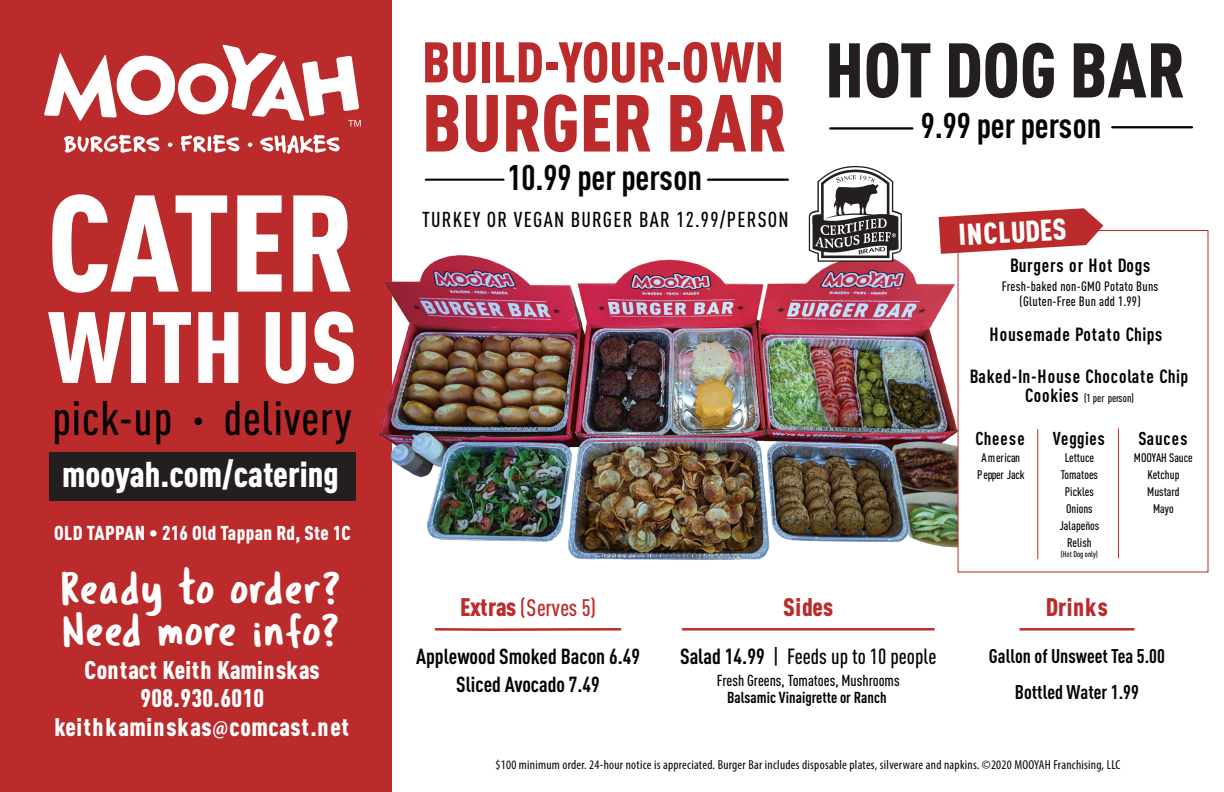
<style>
.page{position:relative;width:1224px;height:792px;background:#fff}
.page>*{position:absolute;margin:0;border:0;box-sizing:border-box;transform-origin:0 0}
.t1{font:900 condensed 135px "DIN Pro";letter-spacing:-.01em;color:#fff}
.t2{font:900 condensed 99.4px "DIN Pro";color:#fff}
.t3{font:900 condensed 79.4px "DIN Pro";color:#bc2b2b}
.t4{font:900 condensed 76px "DIN Pro";color:#231f20}
.t5{font:900 condensed 56.2px "DIN Pro";color:#bc2b2b}
.t6{font:48px/41.8px "Tragic Marker";letter-spacing:.02em;color:#fff}
.t7{font:500 condensed 47.8px "DIN Pro";letter-spacing:.02em;color:#040503}
.t8{font:900 condensed 35.4px "DIN Pro";color:#fff}
.t9{font:700 condensed 35.2px "DIN Pro";color:#040503}
.t10{font:900 condensed 29.6px "DIN Pro";color:#fff}
.t11{font:900 condensed 25.2px/28.4px "DIN Pro";letter-spacing:.015em;color:#fff;text-align:center}
.t12{font:900 condensed 25px "DIN Pro";letter-spacing:.03em;color:#bc2b2b}
.t13{font:500 condensed 23.6px "DIN Pro";letter-spacing:.005em;color:#bc2b2b}
.t14{font:700 condensed 21.6px/27.6px "DIN Pro";color:#040503;text-align:center}
.t15{font:500 condensed 21.6px "DIN Pro";color:#040503}
.t16{font:500 condensed 21.2px "DIN Pro";letter-spacing:.06em;color:#040503}
.t17{font:900 condensed 19.8px "DIN Pro";letter-spacing:.02em;color:#fff}
.t18{font:700 condensed 19.6px/36.8px "DIN Pro";color:#040503;text-align:center}
.t19{font:700 condensed 18.8px/41.4px "DIN Pro";letter-spacing:.04em;color:#040503;text-align:center}
.t20{font:700 condensed 18.4px "DIN Pro";letter-spacing:.045em;color:#040503}
.t21{font:700 condensed 18.4px "DIN Pro";letter-spacing:.025em;color:#040503}
.t22{font:500 condensed 15.8px "DIN Pro";color:#040503}
.t23{font:700 condensed 15.8px "DIN Pro";color:#040503}
.t24{font:500 condensed 13.4px/15.8px "DIN Pro";letter-spacing:.02em;color:#040503;text-align:center}
.t25{font:condensed 13px "Myriad Pro";letter-spacing:.02em;color:#040503}
.t26{font:500 condensed 12.4px/17px "DIN Pro";color:#040503;text-align:center}
.t27{font:500 condensed 12.4px/17px "DIN Pro";letter-spacing:-.02em;color:#040503;text-align:center}
.t28{font:500 condensed 11.2px "DIN Pro";color:#040503}
.t29{font:500 condensed 8.2px "DIN Pro";color:#040503}
.s1{font-size:23.2px}
.s2{font-family:"Myriad Pro";font-weight:700}
.s3{font-weight:700;font-size:18.8px}
.s4{font-weight:900;font-size:25px}
.s5{font-weight:700}
</style>
<div class="page">
<div style="left:0;top:0;width:392px;height:792px;background:#bc2b2b"></div>
<div style="left:49px;top:452px;width:307px;height:48px;background:#231f20"></div>
<svg style="left:64px;top:135px;width:276px;height:19px"></svg>
<svg style="left:44px;top:44px;width:317px;height:83px"></svg>
<hr style="left:426px;top:179px;width:78px;height:2px;background:#040503">
<hr style="left:708px;top:179px;width:80px;height:2px;background:#040503">
<hr style="left:830px;top:127px;width:82px;height:3px;background:#040503">
<hr style="left:1112px;top:126px;width:80px;height:2px;background:#040503">
<svg style="left:434px;top:628px;width:188px;height:3px"></svg>
<hr style="left:1020px;top:628px;width:114px;height:3px;background:#bc2b2b">
<hr style="left:683px;top:628px;width:251px;height:3px;background:#bc2b2b">
<img style="left:378px;top:250px;width:580px;height:315px">
<svg style="left:809px;top:166px;width:93px;height:96px"></svg>
<svg style="left:939px;top:208px;width:164px;height:46px"></svg>
<hr style="left:1037px;top:429px;width:1px;height:130px;background:#bc2b2b">
<hr style="left:1118px;top:428px;width:1px;height:130px;background:#bc2b2b">
<h1 class="t1" style="left:48px;top:139px;width:308px">CATER</h1>
<h2 class="t2" style="left:48px;top:270px;width:311px">WITH US</h2>
<h3 class="t7" style="left:52px;top:382px;width:301px">pick-up <span class="s1">•</span> delivery</h3>
<h3 class="t8" style="left:62px;top:447px;width:278px">mooyah.com/catering</h3>
<h3 class="t17" style="left:54px;top:517px;width:298px">OLD TAPPAN • 216 Old Tappan Rd, Ste 1C</h3>
<h3 class="t6" style="left:62px;top:567px;width:281px">Ready to order?<br>Need more info?</h3>
<h3 class="t11" style="left:54px;top:653px;width:296px">Contact Keith Kaminskas<br>908.930.6010 keithkaminskas<span class="s2">@</span>comcast.net</h3>
<h3 class="t5" style="left:422px;top:19px;width:363px">BUILD-YOUR-OWN</h3>
<h3 class="t3" style="left:422px;top:61px;width:366px">BURGER BAR</h3>
<h3 class="t9" style="left:507px;top:151px;width:196px">10.99 per person</h3>
<h3 class="t16" style="left:422px;top:204px;width:368px">TURKEY OR VEGAN BURGER BAR 12.99/PERSON</h3>
<h3 class="t4" style="left:825px;top:11px;width:362px">HOT DOG BAR</h3>
<h3 class="t9" style="left:921px;top:99px;width:182px">9.99 per person</h3>
<h3 class="t10" style="left:957px;top:212px;width:110px;rotate:-3deg">INCLUDES</h3>
<p class="t24" style="left:1002px;top:277px;width:158px">Fresh-baked non-GMO Potato Buns (Gluten-Free Bun add 1.99)</p>
<h3 class="t19" style="left:1010px;top:243px;width:141px">Burgers or Hot Dogs</h3>
<h3 class="t19" style="left:970px;top:312px;width:220px">Housemade Potato Chips<br>Baked-In-House Chocolate Chip</h3>
<p class="t28" style="left:1025px;top:389px;width:110px"><span class="s3">Cookies</span> (1 per person)</p>
<h3 class="t20" style="left:976px;top:424px;width:51px">Cheese</h3>
<p class="t27" style="left:977px;top:449px;width:49px">American<br>Pepper Jack</p>
<h3 class="t21" style="left:1053px;top:424px;width:54px">Veggies</h3>
<p class="t26" style="left:1060px;top:449px;width:41px">Lettuce<br>Tomatoes<br>Pickles<br>Onions<br>Jalapeños<br>Relish</p>
<p class="t29" style="left:1061px;top:548px;width:39px">(Hot Dog only)</p>
<h3 class="t20" style="left:1139px;top:424px;width:50px">Sauces</h3>
<p class="t26" style="left:1134px;top:449px;width:60px">MOOYAH Sauce<br>Ketchup<br>Mustard<br>Mayo</p>
<h3 class="t13" style="left:460px;top:590px;width:137px"><span class="s4">Extras</span> (Serves 5)</h3>
<h3 class="t12" style="left:1046px;top:588px;width:64px">Drinks</h3>
<h3 class="t18" style="left:989px;top:635px;width:177px">Gallon of Unsweet Tea 5.00<br>Bottled Water 1.99</h3>
<h3 class="t12" style="left:783px;top:588px;width:52px">Sides</h3>
<h3 class="t15" style="left:680px;top:641px;width:258px"><span class="s5">Salad 14.99</span> | Feeds up to 10 people</h3>
<p class="t22" style="left:717px;top:669px;width:184px">Fresh Greens, Tomatoes, Mushrooms</p>
<p class="t23" style="left:727px;top:685px;width:161px">Balsamic Vinaigrette or Ranch</p>
<h3 class="t14" style="left:416px;top:641px;width:225px">Applewood Smoked Bacon 6.49<br>Sliced Avocado 7.49</h3>
<p class="t25" style="left:496px;top:757px;width:626px">$100 minimum order. 24-hour notice is appreciated. Burger Bar includes disposable plates, silverware and napkins. ©2020 MOOYAH Franchising, LLC</p>
</div>
